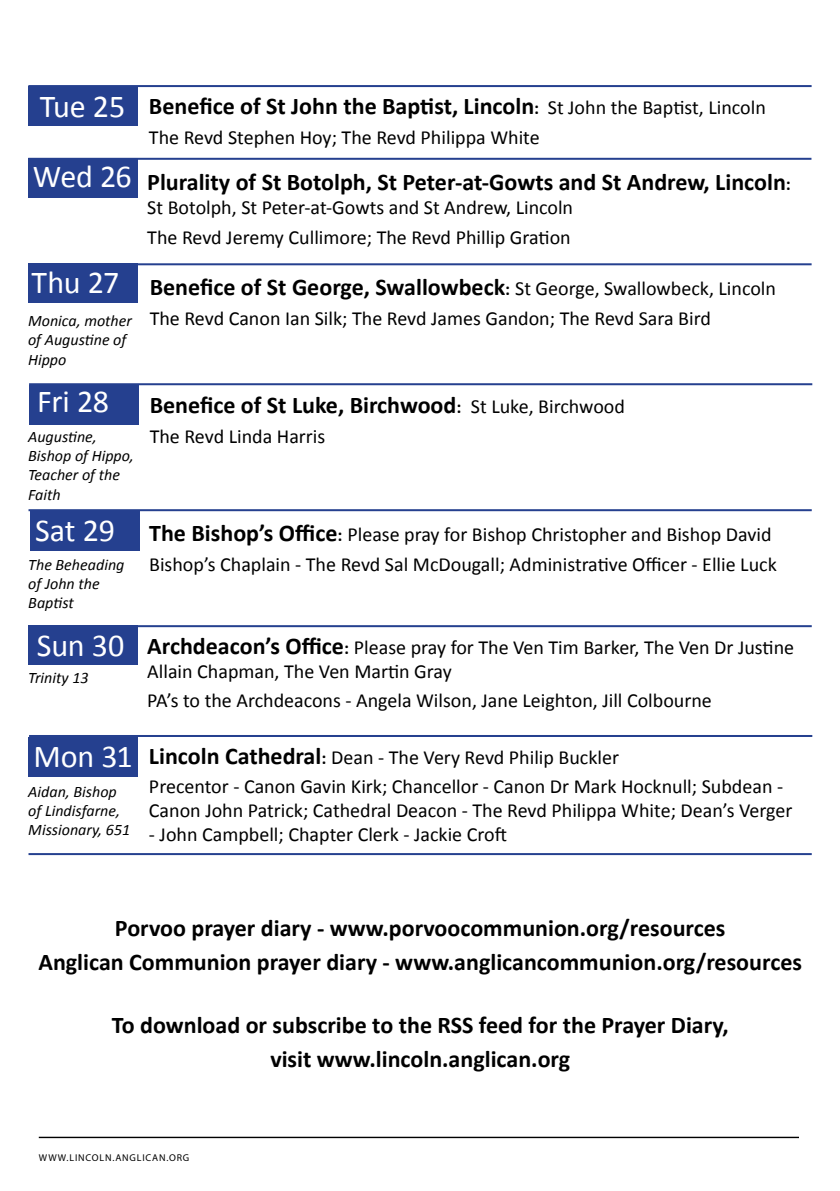
<style>
.page{position:relative;width:840px;height:1191px;background:#fff}
.page>*{position:absolute;margin:0;border:0;box-sizing:border-box;transform-origin:0 0}
.t1{font:32px "Calibri";letter-spacing:-.01em;color:#fff}
.t2{font:700 24px/33.6px "Calibri";color:#000;text-align:center}
.t3{font:20px/29.6px "Calibri";color:#000}
.t4{font:italic 16px/19.2px "Calibri";color:#000}
.t5{font:9.8px "Myriad Pro";letter-spacing:.085em;color:#000}
.s1{font-size:18px}
.s2{font-weight:400;font-size:20px}
.s3{font-weight:400;font-size:32px;color:#fff}
.s4{font-weight:700;font-size:24px}
.s5{font-weight:700;font-size:18px}
.s6{font-size:32px;color:#fff}
</style>
<div class="page">
<hr style="left:39px;top:1136px;width:800px;height:2px;background:#000">
<div style="left:799px;top:1130px;width:40px;height:23px;background:#fff"></div>
<div style="left:29px;top:86px;width:109px;height:40px;background:#25408f"></div>
<hr style="left:28px;top:263px;width:783px;height:2px;background:#25408f">
<hr style="left:29px;top:383px;width:782px;height:2px;background:#25408f">
<div style="left:28px;top:263px;width:109px;height:40px;background:#25408f"></div>
<div style="left:29px;top:385px;width:109px;height:39px;background:#25408f"></div>
<hr style="left:28px;top:158px;width:783px;height:2px;background:#25408f">
<div style="left:28px;top:158px;width:109px;height:39px;background:#25408f"></div>
<hr style="left:28px;top:85px;width:783px;height:2px;background:#25408f">
<hr style="left:28px;top:509px;width:783px;height:2px;background:#25408f">
<div style="left:30px;top:511px;width:109px;height:39px;background:#25408f"></div>
<hr style="left:28px;top:625px;width:783px;height:2px;background:#25408f">
<div style="left:28px;top:625px;width:110px;height:40px;background:#25408f"></div>
<hr style="left:29px;top:735px;width:782px;height:2px;background:#25408f">
<div style="left:28px;top:737px;width:110px;height:39px;background:#25408f"></div>
<hr style="left:28px;top:853px;width:783px;height:2px;background:#25408f">
<h1 class="t1" style="left:40px;top:86px;width:87px">Tue 25</h1>
<p class="t2" style="left:149px;top:90px;width:618px">Benefice of St John the Baptist, Lincoln<span class="s1">:</span> <span class="s2">St John the Baptist, Lincoln</span></p>
<p class="t3" style="left:149px;top:123px;width:392px">The Revd Stephen Hoy; The Revd Philippa White</p>
<p class="t2" style="left:33px;top:165px;width:759px"><span class="s3">Wed 26</span> Plurality of St Botolph, St Peter-at-Gowts and St Andrew, Lincoln<span class="s1">:</span></p>
<p class="t3" style="left:147px;top:193px;width:427px">St Botolph, St Peter-at-Gowts and St Andrew, Lincoln<br>The Revd Jeremy Cullimore; The Revd Phillip Gration</p>
<h1 class="t1" style="left:32px;top:262px;width:89px">Thu 27</h1>
<p class="t4" style="left:28px;top:310px;width:105px">Monica, mother of Augustine of<br>Hippo</p>
<h1 class="t1" style="left:37px;top:381px;width:73px">Fri 28</h1>
<p class="t4" style="left:28px;top:426px;width:107px">Augustine,<br>Bishop of Hippo,<br>Teacher of the<br>Faith</p>
<h1 class="t1" style="left:35px;top:510px;width:81px">Sat 29</h1>
<p class="t4" style="left:28px;top:554px;width:98px">The Beheading of John the<br>Baptist</p>
<p class="t2" style="left:150px;top:271px;width:627px">Benefice of St George, Swallowbeck<span class="s1">:</span> <span class="s2">St George, Swallowbeck, Lincoln</span></p>
<p class="t3" style="left:150px;top:304px;width:562px">The Revd Canon Ian Silk; The Revd James Gandon; The Revd Sara Bird</p>
<p class="t2" style="left:150px;top:388px;width:476px">Benefice of St Luke, Birchwood<span class="s1">:</span> <span class="s2">St Luke, Birchwood</span></p>
<p class="t3" style="left:150px;top:421px;width:177px">The Revd Linda Harris</p>
<p class="t3" style="left:149px;top:519px;width:628px"><span class="s4">The Bishop’s Office</span><span class="s5">:</span> Please pray for Bishop Christopher and Bishop David<br>Bishop’s Chaplain - The Revd Sal McDougall; Administrative Officer - Ellie Luck</p>
<p class="t3" style="left:147px;top:635px;width:648px;line-height:24px;text-indent:-110px"><span class="s6">Sun 30</span> <span class="s4">Archdeacon’s Office</span><span class="s5">:</span> Please pray for The Ven Tim Barker, The Ven Dr Justine<br>Allain Chapman, The Ven Martin Gray</p>
<p class="t3" style="left:147px;top:686px;width:566px">PA’s to the Archdeacons - Angela Wilson, Jane Leighton, Jill Colbourne</p>
<p class="t4" style="left:28px;top:667px;width:62px">Trinity 13</p>
<h1 class="t1" style="left:34px;top:736px;width:101px">Mon 31</h1>
<p class="t4" style="left:28px;top:781px;width:103px">Aidan, Bishop of Lindisfarne,<br>Missionary, 651</p>
<p class="t3" style="left:149px;top:742px;width:635px"><span class="s4">Lincoln Cathedral</span><span class="s5">:</span> Dean - The Very Revd Philip Buckler<br>Precentor - Canon Gavin Kirk; Chancellor - Canon Dr Mark Hocknull; Subdean -</p>
<p class="t3" style="left:149px;top:796px;width:644px">Canon John Patrick; Cathedral Deacon - The Revd Philippa White; Dean’s Verger</p>
<p class="t3" style="left:149px;top:820px;width:359px">- John Campbell; Chapter Clerk - Jackie Croft</p>
<p class="t2" style="left:38px;top:911px;width:764px">Porvoo prayer diary - www.porvoocommunion.org/resources<br>Anglican Communion prayer diary - www.anglicancommunion.org/resources</p>
<p class="t2" style="left:112px;top:1008px;width:617px">To download or subscribe to the RSS feed for the Prayer Diary, visit www.lincoln.anglican.org</p>
<p class="t5" style="left:39px;top:1151px;width:152px">WWW.LINCOLN.ANGLICAN.ORG</p>
</div>
